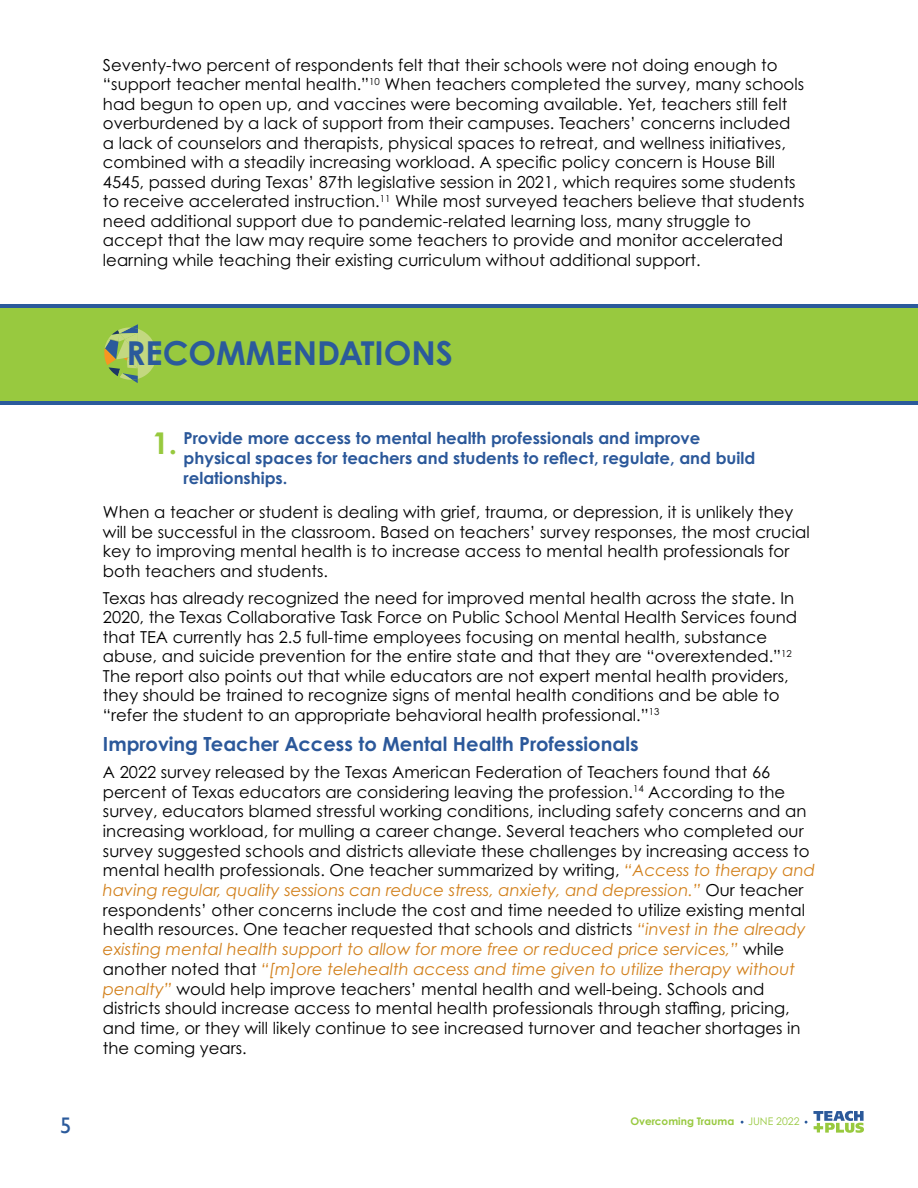
<style>
.page{position:relative;width:918px;height:1188px;background:#fff}
.page>*{position:absolute;margin:0;border:0;box-sizing:border-box;transform-origin:0 0}
.t1{font:700 33px "Century Gothic Pro";color:#2b5a9b}
.t2{font:700 30px "Century Gothic Pro";color:#97c93e}
.t3{font:22.5px "Gill Sans";color:#2b5a9b}
.t4{font:700 19.5px "Century Gothic Pro";color:#2b589a}
.t5{font:16.5px/19.5px "Century Gothic Pro";color:#000}
.t6{font:700 16.5px/19.8px "Century Gothic Pro";color:#2b589a}
.t7{font:700 10.5px "Century Gothic Pro";color:#98c940}
.t8{font:10.5px "Century Gothic Pro";color:#98c940}
.s1{font-style:italic;color:#d2801b}
</style>
<div class="page">
<svg style="left:813px;top:1111px;width:51px;height:22px"></svg>
<div style="left:0;top:306px;width:918px;height:95px;background:#98c93f"></div>
<hr style="left:0;top:401px;width:918px;height:4px;background:#2b5a9b">
<hr style="left:0;top:305px;width:918px;height:3px;background:#2b5a9b">
<svg style="left:104px;top:324px;width:53px;height:59px"></svg>
<p class="t5" style="left:103px;top:55px;width:703px">Seventy-two percent of respondents felt that their schools were not doing enough to “support teacher mental health.”<sup>10</sup> When teachers completed the survey, many schools had begun to open up, and vaccines were becoming available. Yet, teachers still felt overburdened by a lack of support from their campuses. Teachers’ concerns included a lack of counselors and therapists, physical spaces to retreat, and wellness initiatives, combined with a steadily increasing workload. A specific policy concern is House Bill 4545, passed during Texas’ 87th legislative session in 2021, which requires some students to receive accelerated instruction.<sup>11</sup> While most surveyed teachers believe that students need additional support due to pandemic-related learning loss, many struggle to accept that the law may require some teachers to provide and monitor accelerated learning while teaching their existing curriculum without additional support.</p>
<h1 class="t1" style="left:126px;top:333px;width:328px">RECOMMENDATIONS</h1>
<h2 class="t2" style="left:152px;top:424px;width:27px">1.</h2>
<p class="t6" style="left:184px;top:428px;width:573px">Provide more access to mental health professionals and improve physical spaces for teachers and students to reflect, regulate, and build relationships.</p>
<p class="t5" style="left:103px;top:502px;width:708px">When a teacher or student is dealing with grief, trauma, or depression, it is unlikely they will be successful in the classroom. Based on teachers’ survey responses, the most crucial key to improving mental health is to increase access to mental health professionals for both teachers and students.</p>
<p class="t5" style="left:103px;top:588px;width:696px">Texas has already recognized the need for improved mental health across the state. In 2020, the Texas Collaborative Task Force on Public School Mental Health Services found that TEA currently has 2.5 full-time employees focusing on mental health, substance abuse, and suicide prevention for the entire state and that they are “overextended.”<sup>12<br></sup>The report also points out that while educators are not expert mental health providers, they should be trained to recognize signs of mental health conditions and be able to “refer the student to an appropriate behavioral health professional.”<sup>13</sup></p>
<p class="t4" style="left:103px;top:732px;width:537px">Improving Teacher Access to Mental Health Professionals</p>
<p class="t5" style="left:103px;top:763px;width:714px">A 2022 survey released by the Texas American Federation of Teachers found that 66 percent of Texas educators are considering leaving the profession.<sup>14</sup> According to the survey, educators blamed stressful working conditions, including safety concerns and an increasing workload, for mulling a career change. Several teachers who completed our survey suggested schools and districts alleviate these challenges by increasing access to mental health professionals. One teacher summarized by writing, <span class="s1">“Access to therapy and having regular, quality sessions can reduce stress, anxiety, and depression.”</span> Our teacher respondents’ other concerns include the cost and time needed to utilize existing mental health resources. One teacher requested that schools and districts <span class="s1">“invest in the already existing mental health support to allow for more free or reduced price services,”</span> while another noted that <span class="s1">“[m]ore telehealth access and time given to utilize therapy without penalty”</span> would help improve teachers’ mental health and well-being. Schools and districts should increase access to mental health professionals through staffing, pricing, and time, or they will likely continue to see increased turnover and teacher shortages in the coming years.</p>
<h3 class="t3" style="left:60px;top:1112px;width:13px">5</h3>
<p class="t7" style="left:630px;top:1115px;width:105px">Overcoming Trauma</p>
<p class="t8" style="left:748px;top:1115px;width:53px">JUNE 2022</p>
</div>
